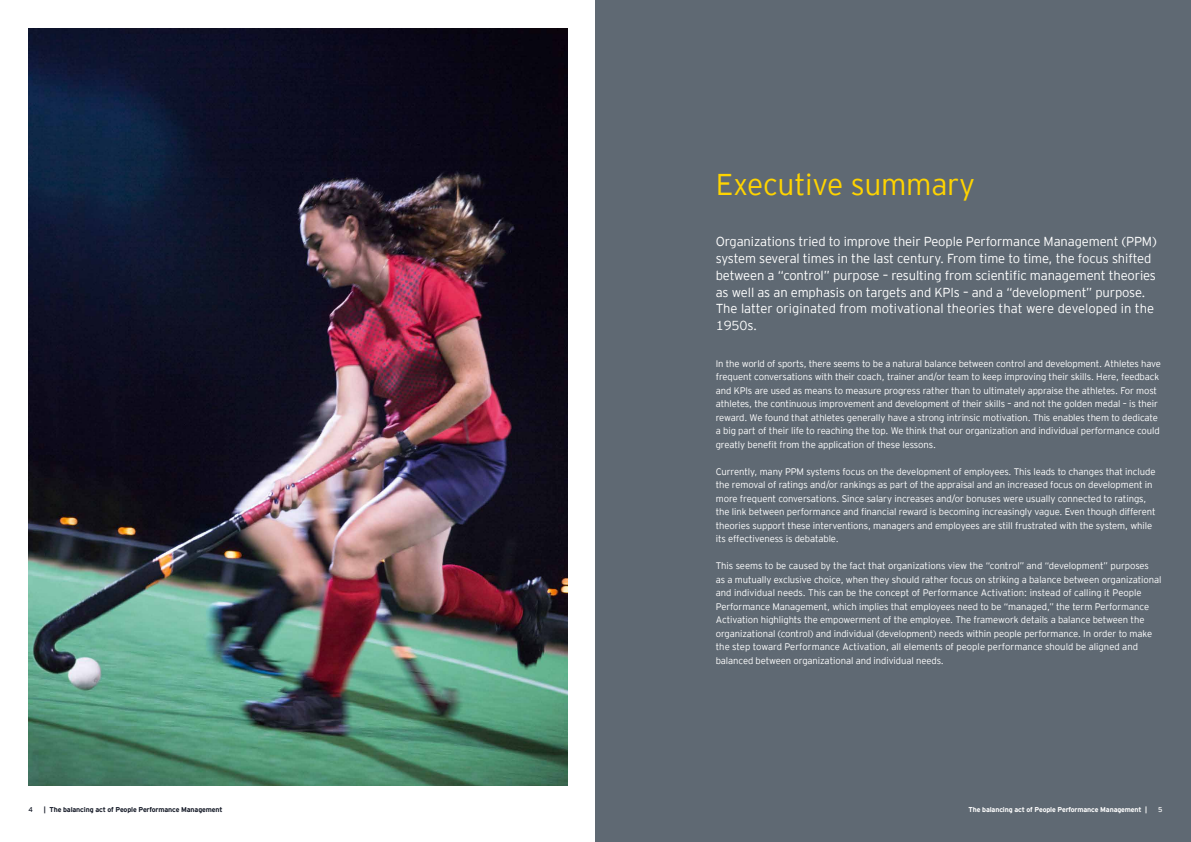
<style>
.page{position:relative;width:1191px;height:842px;background:#fff}
.page>*{position:absolute;margin:0;border:0;box-sizing:border-box;transform-origin:0 0}
.t1{font:300 30px "EY Interstate";letter-spacing:-.01em;color:#ffd400}
.t2{font:300 13px/16.9px "EY Interstate";letter-spacing:-.01em;color:#fff}
.t3{font:300 9.5px/13.5px "EY Interstate";letter-spacing:-.01em;color:#fff}
.t4{font:700 7px "EY Interstate";letter-spacing:-.02em;color:#161b28}
.t5{font:700 7px "EY Interstate";letter-spacing:-.02em;color:#fff}
.t6{font:7px "EY Interstate";color:#161b28}
.t7{font:7px "EY Interstate";color:#fff}
</style>
<div class="page">
<div style="left:595px;top:0;width:596px;height:842px;background:#5f6973"></div>
<img style="left:28px;top:28px;width:539px;height:757px">
<h1 class="t1" style="left:716px;top:163px;width:261px">Executive summary</h1>
<p class="t2" style="left:716px;top:232px;width:442px">Organizations tried to improve their People Performance Management (PPM) system several times in the last century. From time to time, the focus shifted between a “control” purpose – resulting from scientific management theories as well as an emphasis on targets and KPIs – and a “development” purpose.<br>The latter originated from motivational theories that were developed in the 1950s.</p>
<p class="t3" style="left:716px;top:356px;width:447px">In the world of sports, there seems to be a natural balance between control and development. Athletes have frequent conversations with their coach, trainer and/or team to keep improving their skills. Here, feedback and KPIs are used as means to measure progress rather than to ultimately appraise the athletes. For most athletes, the continuous improvement and development of their skills – and not the golden medal – is their reward. We found that athletes generally have a strong intrinsic motivation. This enables them to dedicate a big part of their life to reaching the top. We think that our organization and individual performance could greatly benefit from the application of these lessons.</p>
<p class="t3" style="left:716px;top:464px;width:441px">Currently, many PPM systems focus on the development of employees. This leads to changes that include the removal of ratings and/or rankings as part of the appraisal and an increased focus on development in more frequent conversations. Since salary increases and/or bonuses were usually connected to ratings, the link between performance and financial reward is becoming increasingly vague. Even though different theories support these interventions, managers and employees are still frustrated with the system, while its effectiveness is debatable.</p>
<p class="t3" style="left:716px;top:559px;width:447px">This seems to be caused by the fact that organizations view the “control” and “development” purposes<br>as a mutually exclusive choice, when they should rather focus on striking a balance between organizational and individual needs. This can be the concept of Performance Activation: instead of calling it People Performance Management, which implies that employees need to be “managed,” the term Performance Activation highlights the empowerment of the employee. The framework details a balance between the organizational (control) and individual (development) needs within people performance. In order to make the step toward Performance Activation, all elements of people performance should be aligned and balanced between organizational and individual needs.</p>
<p class="t6" style="left:28px;top:804px;width:6px">4</p>
<p class="t4" style="left:44px;top:804px;width:180px">| The balancing act of People Performance Management</p>
<p class="t5" style="left:968px;top:804px;width:180px">The balancing act of People Performance Management |</p>
<p class="t7" style="left:1158px;top:804px;width:6px">5</p>
</div>
